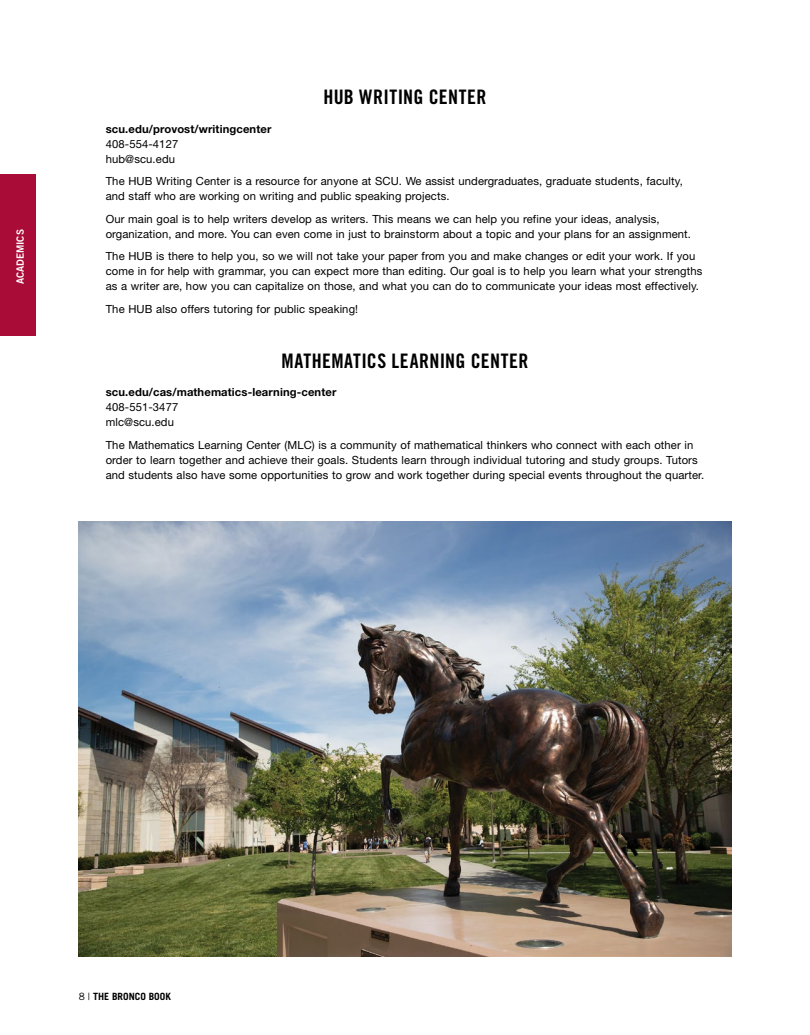
<style>
.page{position:relative;width:810px;height:1035px;background:#fff}
.page>*{position:absolute;margin:0;border:0;box-sizing:border-box;transform-origin:0 0}
._18pt_Headline{font:20px "Trade Gothic LT Std Bd Cn 20";letter-spacing:.02em;color:#000}
._9_12_text{font:11.25px/15px "Helvetica Neue LT Std";letter-spacing:.01em;color:#000}
._9_12_text-2{font:700 11.25px/15px "Helvetica Neue LT Std";letter-spacing:.01em;color:#000}
.t1{font:700 10px "Trade Gothic LT Std";color:#000}
.t2{font:10px "Trade Gothic LT Std Bd 2";color:#fff}
.s1{font-weight:400}
</style>
<div class="page">
<div style="left:0;top:175px;width:36px;height:161px;background:#a90c37"></div>
<img style="left:79px;top:521px;width:652px;height:435px">
<p class="t2" style="left:14px;top:284px;width:56px;rotate:-90deg">ACADEMICS</p>
<p class="_18pt_Headline" style="left:324px;top:85px;width:164px">HUB WRITING CENTER</p>
<p class="_9_12_text-2" style="left:106px;top:121px;width:167px">scu.edu/provost/writingcenter<br><span class="s1">408-554-4127<br>hub@scu.edu</span></p>
<p class="_9_12_text" style="left:106px;top:174px;width:579px">The HUB Writing Center is a resource for anyone at SCU. We assist undergraduates, graduate students, faculty, and staff who are working on writing and public speaking projects.</p>
<p class="_9_12_text" style="left:106px;top:211px;width:585px">Our main goal is to help writers develop as writers. This means we can help you refine your ideas, analysis, organization, and more. You can even come in just to brainstorm about a topic and your plans for an assignment.</p>
<p class="_9_12_text" style="left:106px;top:249px;width:598px">The HUB is there to help you, so we will not take your paper from you and make changes or edit your work. If you come in for help with grammar, you can expect more than editing. Our goal is to help you learn what your strengths as a writer are, how you can capitalize on those, and what you can do to communicate your ideas most effectively.</p>
<p class="_9_12_text" style="left:106px;top:301px;width:254px">The HUB also offers tutoring for public speaking!</p>
<p class="_18pt_Headline" style="left:282px;top:349px;width:248px">MATHEMATICS LEARNING CENTER</p>
<p class="_9_12_text-2" style="left:106px;top:385px;width:232px">scu.edu/cas/mathematics-learning-center<br><span class="s1">408-551-3477<br>mlc@scu.edu</span></p>
<p class="_9_12_text" style="left:106px;top:437px;width:598px">The Mathematics Learning Center (MLC) is a community of mathematical thinkers who connect with each other in order to learn together and achieve their goals. Students learn through individual tutoring and study groups. Tutors and students also have some opportunities to grow and work together during special events throughout the quarter.</p>
<p class="t1" style="left:79px;top:990px;width:94px"><span class="s1">8 |</span> THE BRONCO BOOK</p>
</div>
